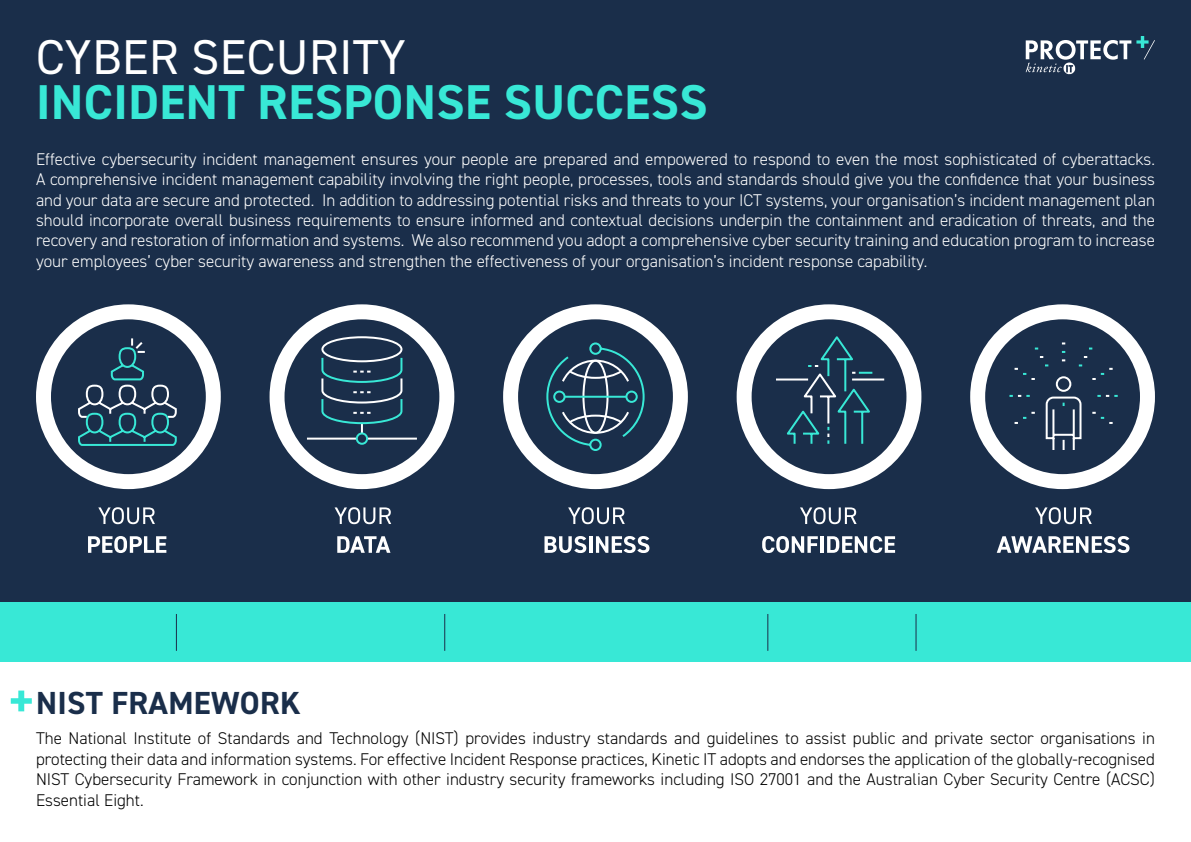
<style>
.page{position:relative;width:1191px;height:842px;background:#fff}
.page>*{position:absolute;margin:0;border:0;box-sizing:border-box;transform-origin:0 0}
.t1{font:700 49px "DIN2014";letter-spacing:.01em;color:#38e8d6}
.t2{font:49px "DIN2014";letter-spacing:.01em;color:#fff}
.t3{font:700 32px "DIN2014";letter-spacing:.01em;color:#1a2e4a}
.t4{font:300 17px/20.4px "DIN2014";color:#fff;text-align:justify}
.t5{font:300 17px/20.4px "DIN2014";color:#000;text-align:justify}
</style>
<div class="page">
<div style="left:0;top:0;width:1191px;height:603px;background:#1a2e4a"></div>
<svg style="left:970px;top:304px;width:185px;height:185px"></svg>
<svg style="left:1035px;top:507px;width:56px;height:17px"></svg>
<svg style="left:996px;top:536px;width:133px;height:17px"></svg>
<svg style="left:736px;top:304px;width:185px;height:185px"></svg>
<svg style="left:800px;top:507px;width:56px;height:17px"></svg>
<svg style="left:762px;top:536px;width:55px;height:17px"></svg>
<hr style="left:820px;top:536px;width:3px;height:17px;background:#fff">
<svg style="left:827px;top:536px;width:68px;height:17px"></svg>
<svg style="left:503px;top:304px;width:185px;height:185px"></svg>
<svg style="left:568px;top:507px;width:57px;height:17px"></svg>
<svg style="left:544px;top:536px;width:42px;height:17px"></svg>
<hr style="left:589px;top:536px;width:3px;height:17px;background:#fff">
<svg style="left:596px;top:536px;width:53px;height:17px"></svg>
<svg style="left:269px;top:304px;width:185px;height:185px"></svg>
<svg style="left:36px;top:304px;width:185px;height:185px"></svg>
<svg style="left:98px;top:507px;width:57px;height:17px"></svg>
<svg style="left:88px;top:536px;width:78px;height:17px"></svg>
<svg style="left:334px;top:507px;width:57px;height:17px"></svg>
<svg style="left:337px;top:536px;width:53px;height:17px"></svg>
<div style="left:0;top:603px;width:1191px;height:59px;background:#38e8d6"></div>
<hr style="left:176px;top:614px;width:1px;height:37px;background:#1a2e4a">
<hr style="left:444px;top:614px;width:1px;height:37px;background:#1a2e4a">
<hr style="left:767px;top:614px;width:1px;height:37px;background:#1a2e4a">
<hr style="left:915px;top:614px;width:1px;height:37px;background:#1a2e4a">
<svg style="left:11px;top:690px;width:21px;height:21px"></svg>
<svg style="left:1025px;top:36px;width:130px;height:38px"></svg>
<h1 class="t2" style="left:36px;top:27px;width:371px">CYBER SECURITY</h1>
<h1 class="t1" style="left:36px;top:70px;width:673px">INCIDENT RESPONSE SUCCESS</h1>
<p class="t4" style="left:36px;top:149px;width:1120px">Effective cybersecurity incident management ensures your people are prepared and empowered to respond to even the most sophisticated of cyberattacks.<br>A comprehensive incident management capability involving the right people, processes, tools and standards should give you the confidence that your business and your data are secure and protected. In addition to addressing potential risks and threats to your ICT systems, your organisation’s incident management plan should incorporate overall business requirements to ensure informed and contextual decisions underpin the containment and eradication of threats, and the recovery and restoration of information and systems. We also recommend you adopt a comprehensive cyber security training and education program to increase your employees’ cyber security awareness and strengthen the effectiveness of your organisation’s incident response capability.</p>
<h2 class="t3" style="left:36px;top:681px;width:266px">NIST FRAMEWORK</h2>
<p class="t5" style="left:36px;top:728px;width:1120px">The National Institute of Standards and Technology (NIST) provides industry standards and guidelines to assist public and private sector organisations in protecting their data and information systems. For effective Incident Response practices, Kinetic IT adopts and endorses the application of the globally-recognised NIST Cybersecurity Framework in conjunction with other industry security frameworks including ISO 27001 and the Australian Cyber Security Centre (ACSC)<br>Essential Eight.</p>
</div>
